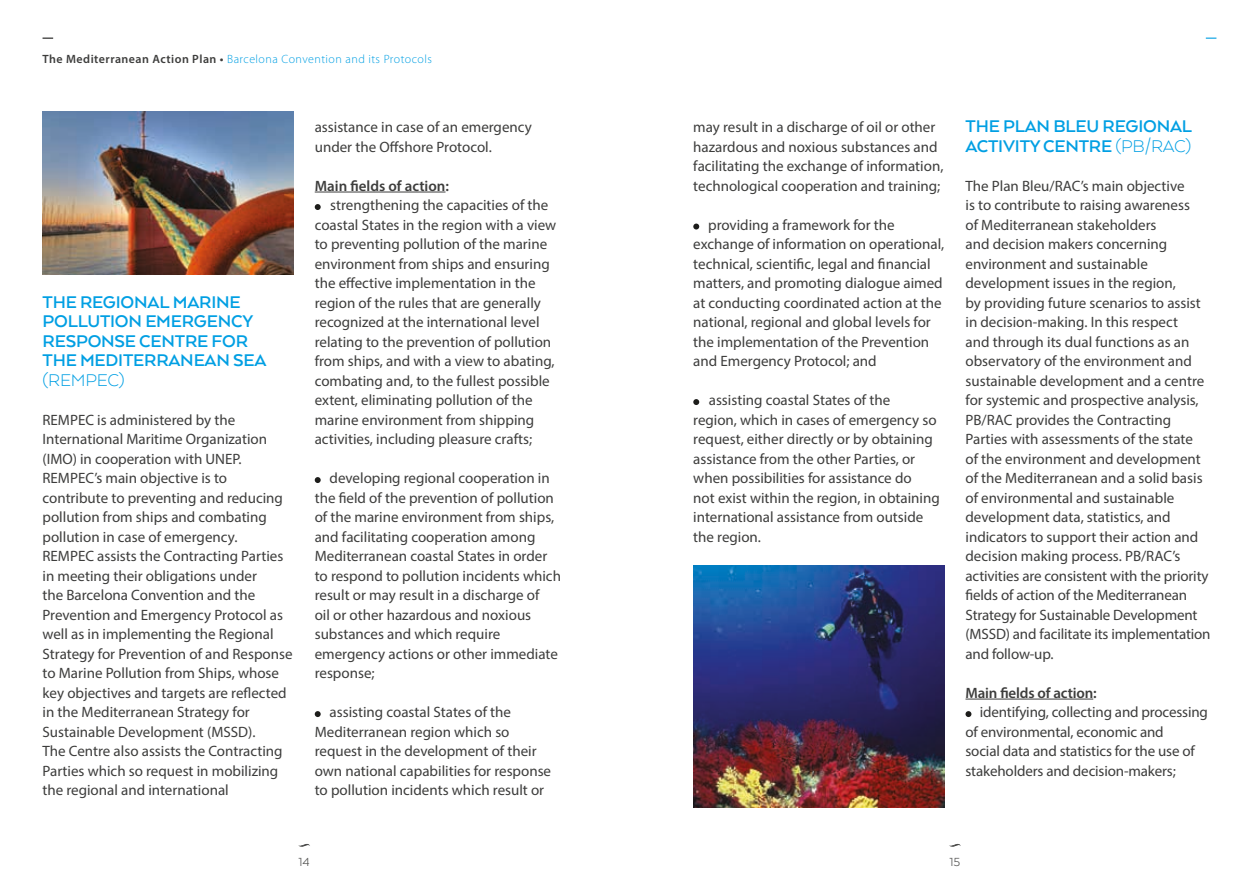
<style>
.page{position:relative;width:1259px;height:893px;background:#fff}
.page>*{position:absolute;margin:0;border:0;box-sizing:border-box;transform-origin:0 0}
.t1{font:700 19.5px/19.5px "Arquitecta";letter-spacing:-.01em;color:#009fe3}
.t2{font:300 19.5px "Arquitecta";letter-spacing:-.01em;color:#009fe3}
.t3{font:15px/19.5px "Myriad Pro";color:#3d3d3c}
.t4{font:600 15px "Myriad Pro";color:#3d3d3c}
.t5{font:13.5px "Arquitecta";color:#575756}
.t6{font:300 12px "Myriad Pro";letter-spacing:.04em;color:#009fe3}
.s1{font-weight:600;color:#3d3d3c}
.s2{font-weight:300}
</style>
<div class="page">
<img style="left:693px;top:566px;width:251px;height:242px">
<svg style="left:298px;top:844px;width:12px;height:3px"></svg>
<svg style="left:949px;top:843px;width:12px;height:4px"></svg>
<img style="left:43px;top:112px;width:250px;height:162px">
<hr style="left:315px;top:192px;width:130px;height:1px;background:#3d3d3c">
<svg style="left:315px;top:204px;width:6px;height:6px"></svg>
<svg style="left:315px;top:477px;width:6px;height:6px"></svg>
<svg style="left:315px;top:711px;width:6px;height:6px"></svg>
<svg style="left:693px;top:224px;width:6px;height:6px"></svg>
<svg style="left:693px;top:399px;width:6px;height:6px"></svg>
<hr style="left:965px;top:699px;width:128px;height:1px;background:#3d3d3c">
<svg style="left:965px;top:711px;width:6px;height:6px"></svg>
<p class="t6" style="left:43px;top:53px;width:391px"><span class="s1">The Mediterranean Action Plan •</span> Barcelona Convention and its Protocols</p>
<h1 class="t1" style="left:43px;top:291px;width:225px">THE REGIONAL MARINE<br>POLLUTION EMERGENCY<br>RESPONSE CENTRE FOR<br>THE MEDITERRANEAN SEA</h1>
<h1 class="t2" style="left:43px;top:368px;width:84px">(REMPEC)</h1>
<p class="t3" style="left:43px;top:409px;width:252px">REMPEC is administered by the International Maritime Organization (IMO) in cooperation with UNEP.<br>REMPEC’s main objective is to contribute to preventing and reducing pollution from ships and combating pollution in case of emergency.<br>REMPEC assists the Contracting Parties in meeting their obligations under<br>the Barcelona Convention and the Prevention and Emergency Protocol as well as in implementing the Regional Strategy for Prevention of and Response to Marine Pollution from Ships, whose key objectives and targets are reflected in the Mediterranean Strategy for Sustainable Development (MSSD).<br>The Centre also assists the Contracting Parties which so request in mobilizing the regional and international</p>
<p class="t3" style="left:315px;top:117px;width:219px">assistance in case of an emergency under the Offshore Protocol.</p>
<p class="t4" style="left:315px;top:176px;width:136px">Main fields of action:</p>
<p class="t3" style="left:315px;top:195px;width:243px;text-indent:15px">strengthening the capacities of the coastal States in the region with a view to preventing pollution of the marine environment from ships and ensuring the effective implementation in the region of the rules that are generally recognized at the international level relating to the prevention of pollution from ships, and with a view to abating, combating and, to the fullest possible extent, eliminating pollution of the marine environment from shipping activities, including pleasure crafts;</p>
<p class="t3" style="left:315px;top:468px;width:248px;text-indent:15px">developing regional cooperation in the field of the prevention of pollution of the marine environment from ships, and facilitating cooperation among Mediterranean coastal States in order to respond to pollution incidents which result or may result in a discharge of<br>oil or other hazardous and noxious substances and which require emergency actions or other immediate response;</p>
<p class="t3" style="left:315px;top:702px;width:238px;text-indent:15px">assisting coastal States of the Mediterranean region which so request in the development of their own national capabilities for response to pollution incidents which result or</p>
<p class="t3" style="left:693px;top:117px;width:252px">may result in a discharge of oil or other hazardous and noxious substances and facilitating the exchange of information, technological cooperation and training;</p>
<p class="t3" style="left:693px;top:214px;width:252px;text-indent:15px">providing a framework for the exchange of information on operational, technical, scientific, legal and financial matters, and promoting dialogue aimed at conducting coordinated action at the national, regional and global levels for the implementation of the Prevention and Emergency Protocol; and</p>
<p class="t3" style="left:693px;top:390px;width:248px;text-indent:15px">assisting coastal States of the<br>region, which in cases of emergency so request, either directly or by obtaining assistance from the other Parties, or when possibilities for assistance do<br>not exist within the region, in obtaining international assistance from outside the region.</p>
<h1 class="t1" style="left:965px;top:116px;width:228px">THE PLAN BLEU REGIONAL<br>ACTIVITY CENTRE <span class="s2">(PB/RAC)</span></h1>
<p class="t3" style="left:965px;top:175px;width:247px">The Plan Bleu/RAC’s main objective<br>is to contribute to raising awareness<br>of Mediterranean stakeholders<br>and decision makers concerning environment and sustainable development issues in the region,<br>by providing future scenarios to assist in decision-making. In this respect<br>and through its dual functions as an observatory of the environment and sustainable development and a centre for systemic and prospective analysis, PB/RAC provides the Contracting Parties with assessments of the state<br>of the environment and development of the Mediterranean and a solid basis of environmental and sustainable development data, statistics, and indicators to support their action and decision making process. PB/RAC’s activities are consistent with the priority fields of action of the Mediterranean Strategy for Sustainable Development (MSSD) and facilitate its implementation and follow-up.</p>
<p class="t4" style="left:965px;top:683px;width:133px">Main fields of action:</p>
<p class="t3" style="left:965px;top:702px;width:244px;text-indent:14px">identifying, collecting and processing of environmental, economic and<br>social data and statistics for the use of stakeholders and decision-makers;</p>
<p class="t5" style="left:298px;top:853px;width:13px">14</p>
<p class="t5" style="left:949px;top:853px;width:13px">15</p>
</div>
